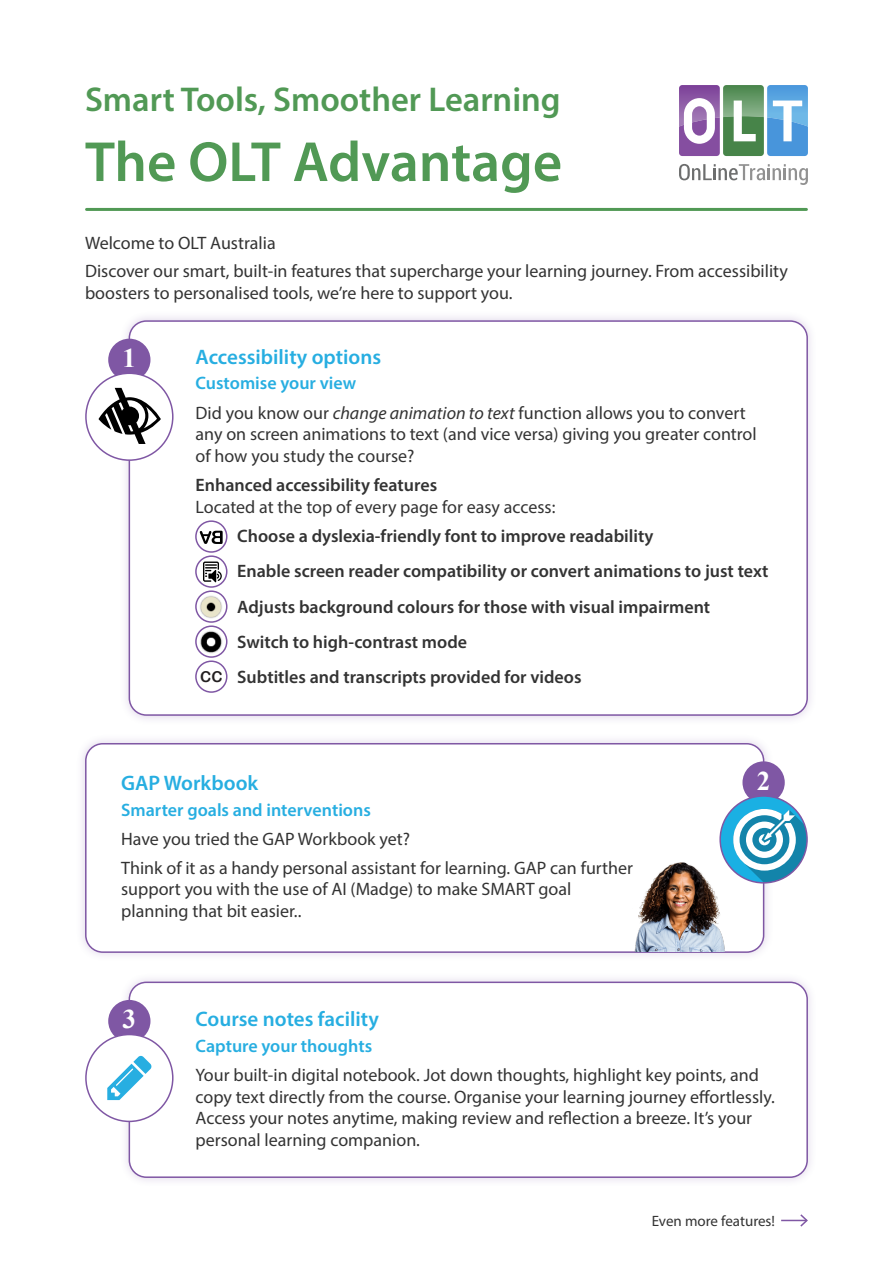
<style>
.page{position:relative;width:893px;height:1263px;background:#fff}
.page>*{position:absolute;margin:0;border:0;box-sizing:border-box;transform-origin:0 0}
.t1{font:600 57px "Myriad Pro";color:#519955}
.t2{font:600 34.5px "Myriad Pro";color:#519955}
.t3{font:700 27px "Times New Roman";color:#fff}
.t4{font:600 21px "Myriad Pro";color:#27aee1}
.t5{font:18px/21.6px "Myriad Pro";color:#333}
.t6{font:600 18px "Myriad Pro";color:#333}
.t7{font:600 18px "Myriad Pro";color:#27aee1}
.t8{font:15px "Myriad Pro";color:#333}
.t9{font:15px "Arial Rounded MT Bold";color:#231f20}
.s1{font-style:italic}
</style>
<div class="page">
<hr style="left:87px;top:208px;width:719px;height:3px;background:#519955">
<svg style="left:679px;top:85px;width:129px;height:71px"></svg>
<svg style="left:679px;top:164px;width:129px;height:21px"></svg>
<div style="left:119px;top:310px;width:699px;height:415px;background:#f9f7fb"></div>
<div style="left:129px;top:321px;width:678px;height:394px;background:#fff;border-radius:17px"></div>
<div style="left:129px;top:320px;width:679px;height:396px;border:2px solid #7f57a4;border-radius:17px"></div>
<div style="left:75px;top:733px;width:699px;height:230px;background:#7f57a4;opacity:.25"></div>
<div style="left:86px;top:744px;width:678px;height:208px;background:#fff;border-radius:17px"></div>
<div style="left:85px;top:743px;width:679px;height:210px;border:2px solid #7f57a4;border-radius:17px"></div>
<div style="left:108px;top:339px;width:42px;height:42px;background:#7f57a4;border-radius:50%"></div>
<div style="left:742px;top:761px;width:43px;height:43px;background:#7f57a4;border-radius:50%"></div>
<svg style="left:92px;top:378px;width:75px;height:75px"></svg>
<img style="left:86px;top:373px;width:87px;height:87px;border-radius:43px">
<div style="left:85px;top:372px;width:89px;height:89px;border:2px solid #7f57a4;border-radius:50%"></div>
<div style="left:720px;top:796px;width:87px;height:87px;background:#1ab0e3;border-radius:50%"></div>
<svg style="left:733px;top:809px;width:74px;height:74px"></svg>
<div style="left:719px;top:795px;width:89px;height:88px;border:2px solid #7f57a4;border-radius:50%"></div>
<img style="left:196px;top:521px;width:31px;height:31px;border-radius:15px">
<svg style="left:200px;top:531px;width:23px;height:13px"></svg>
<div style="left:195px;top:520px;width:32px;height:33px;border:2px solid #7f57a4;border-radius:50%"></div>
<img style="left:196px;top:556px;width:31px;height:31px;border-radius:15px">
<svg style="left:203px;top:561px;width:19px;height:21px"></svg>
<div style="left:195px;top:555px;width:32px;height:33px;border:2px solid #7f57a4;border-radius:50%"></div>
<img style="left:196px;top:591px;width:31px;height:31px;border-radius:15px">
<div style="left:195px;top:590px;width:32px;height:33px;border:2px solid #7f57a4;border-radius:50%"></div>
<img style="left:196px;top:626px;width:31px;height:31px;border-radius:15px">
<div style="left:195px;top:625px;width:32px;height:33px;border:2px solid #7f57a4;border-radius:50%"></div>
<div style="left:195px;top:660px;width:32px;height:33px;border:2px solid #7f57a4;border-radius:50%"></div>
<svg style="left:781px;top:1214px;width:27px;height:13px"></svg>
<div style="left:119px;top:972px;width:699px;height:216px;background:#fbfafc"></div>
<div style="left:129px;top:982px;width:678px;height:195px;background:#fff;border-radius:17px"></div>
<div style="left:129px;top:981px;width:679px;height:197px;border:2px solid #7f57a4;border-radius:17px"></div>
<div style="left:108px;top:1000px;width:42px;height:42px;background:#7f57a4;border-radius:50%"></div>
<div style="left:86px;top:1034px;width:87px;height:87px;background:#fff;border-radius:50%"></div>
<svg style="left:107px;top:1056px;width:44px;height:44px"></svg>
<div style="left:85px;top:1034px;width:89px;height:88px;border:2px solid #7f57a4;border-radius:50%"></div>
<img style="left:632px;top:858px;width:93px;height:93px">
<p class="t2" style="left:85px;top:77px;width:477px">Smart Tools, Smoother Learning</p>
<p class="t1" style="left:85px;top:126px;width:479px">The OLT Advantage</p>
<p class="t5" style="left:85px;top:232px;width:192px">Welcome to OLT Australia</p>
<p class="t5" style="left:85px;top:260px;width:704px">Discover our smart, built-in features that supercharge your learning journey. From accessibility boosters to personalised tools, we’re here to support you.</p>
<p class="t3" style="left:123px;top:339px;width:15px">1</p>
<p class="t4" style="left:196px;top:344px;width:187px">Accessibility options</p>
<p class="t7" style="left:196px;top:372px;width:162px">Customise your view</p>
<p class="t5" style="left:196px;top:401px;width:563px">Did you know our <span class="s1">change animation to text</span> function allows you to convert any on screen animations to text (and vice versa) giving you greater control of how you study the course?</p>
<p class="t6" style="left:196px;top:473px;width:243px">Enhanced accessibility features</p>
<p class="t5" style="left:196px;top:495px;width:361px">Located at the top of every page for easy access:</p>
<p class="t6" style="left:237px;top:525px;width:418px">Choose a dyslexia-friendly font to improve readability</p>
<p class="t6" style="left:237px;top:560px;width:533px">Enable screen reader compatibility or convert animations to just text</p>
<p class="t6" style="left:237px;top:595px;width:474px">Adjusts background colours for those with visual impairment</p>
<p class="t6" style="left:237px;top:630px;width:231px">Switch to high-contrast mode</p>
<p class="t6" style="left:237px;top:666px;width:346px">Subtitles and transcripts provided for videos</p>
<p class="t9" style="left:200px;top:668px;width:24px">CC</p>
<p class="t4" style="left:121px;top:770px;width:139px">GAP Workbook</p>
<p class="t7" style="left:121px;top:798px;width:251px">Smarter goals and interventions</p>
<p class="t5" style="left:121px;top:828px;width:290px">Have you tried the GAP Workbook yet?</p>
<p class="t5" style="left:121px;top:857px;width:513px">Think of it as a handy personal assistant for learning. GAP can further support you with the use of AI (Madge) to make SMART goal planning that bit easier..</p>
<p class="t3" style="left:757px;top:761px;width:15px">2</p>
<p class="t3" style="left:123px;top:1000px;width:15px">3</p>
<p class="t4" style="left:196px;top:1006px;width:185px">Course notes facility</p>
<p class="t7" style="left:196px;top:1034px;width:178px">Capture your thoughts</p>
<p class="t5" style="left:196px;top:1064px;width:581px">Your built-in digital notebook. Jot down thoughts, highlight key points, and copy text directly from the course. Organise your learning journey effortlessly.<br>Access your notes anytime, making review and reflection a breeze. It’s your personal learning companion.</p>
<p class="t8" style="left:652px;top:1212px;width:125px">Even more features!</p>
</div>
